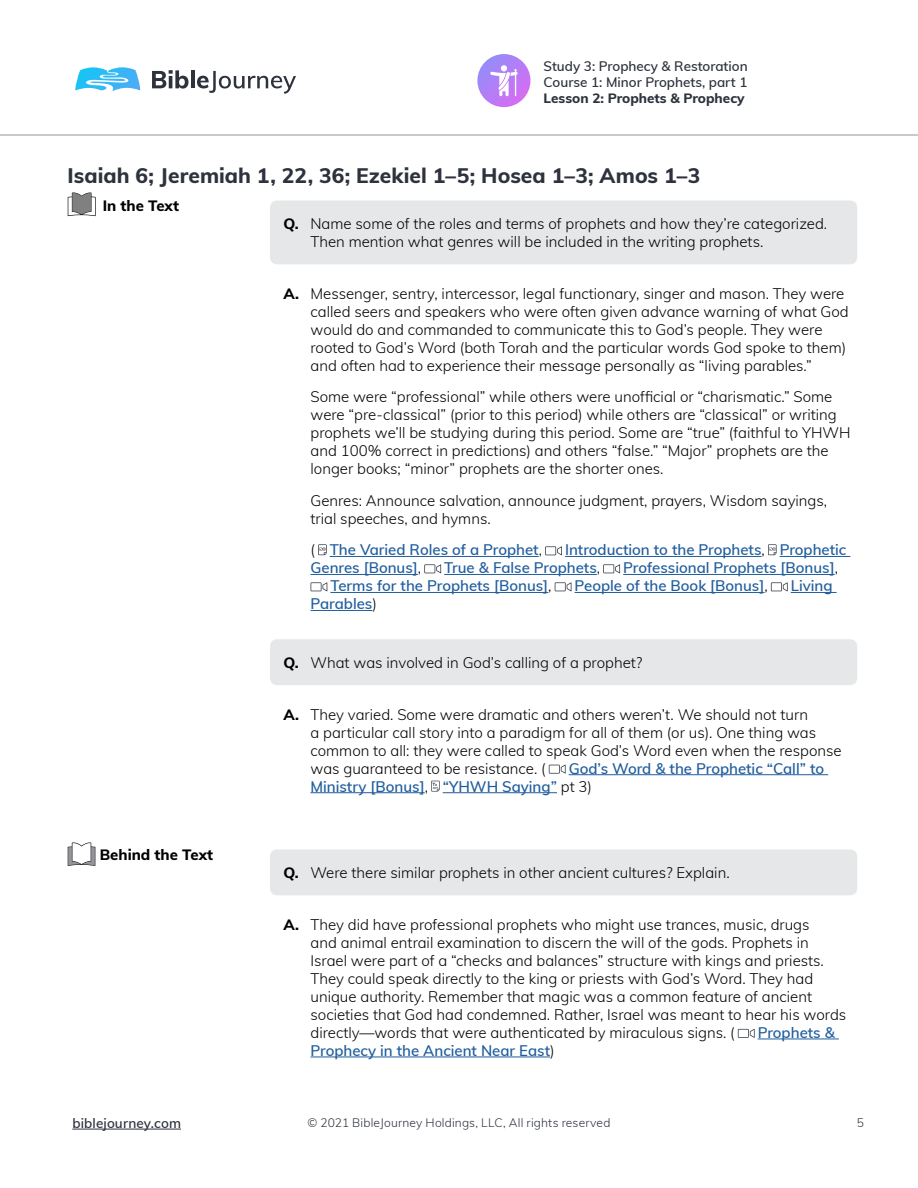
<style>
.page{position:relative;width:918px;height:1188px;background:#fff}
.page>*{position:absolute;margin:0;border:0;box-sizing:border-box;transform-origin:0 0}
.t1{font:800 21px "Muli";color:#2d323c}
.t2{font:300 15px/18px "Muli";color:#000}
.t3{font:600 15px/18px "Muli";color:#215e9e}
.t4{font:800 15px "Muli";color:#000}
.t5{font:600 13.5px/16.2px "Muli";color:#2d323c}
.t6{font:800 13.5px "Muli";color:#2d323c}
.t7{font:300 12px "Muli";letter-spacing:.015em;color:#2d323c}
.s1{font-weight:800}
.s2{font-weight:300;color:#000}
</style>
<div class="page">
<hr style="left:72px;top:1129px;width:109px;height:1px;background:#2d323c">
<svg style="left:0;top:54px;width:918px;height:81px"></svg>
<svg style="left:152px;top:70px;width:37px;height:19px"></svg>
<hr style="left:191px;top:70px;width:4px;height:18px;background:#2d323c">
<svg style="left:197px;top:71px;width:99px;height:23px"></svg>
<svg style="left:75px;top:67px;width:65px;height:24px"></svg>
<div style="left:270px;top:201px;width:587px;height:63px;background:#e6e7e8;border-radius:7px"></div>
<hr style="left:330px;top:556px;width:209px;height:1px;background:#215e9e">
<hr style="left:565px;top:556px;width:197px;height:1px;background:#215e9e">
<hr style="left:780px;top:556px;width:70px;height:1px;background:#215e9e">
<hr style="left:310px;top:574px;width:108px;height:1px;background:#215e9e">
<hr style="left:444px;top:574px;width:153px;height:1px;background:#215e9e">
<hr style="left:623px;top:574px;width:212px;height:1px;background:#215e9e">
<hr style="left:330px;top:592px;width:218px;height:1px;background:#215e9e">
<hr style="left:575px;top:592px;width:189px;height:1px;background:#215e9e">
<hr style="left:791px;top:592px;width:46px;height:1px;background:#215e9e">
<hr style="left:310px;top:610px;width:62px;height:1px;background:#215e9e">
<div style="left:270px;top:639px;width:587px;height:46px;background:#e6e7e8;border-radius:7px"></div>
<hr style="left:569px;top:774px;width:259px;height:1px;background:#215e9e">
<hr style="left:310px;top:792px;width:115px;height:1px;background:#215e9e">
<hr style="left:443px;top:792px;width:114px;height:1px;background:#215e9e">
<div style="left:270px;top:850px;width:587px;height:45px;background:#e6e7e8;border-radius:7px"></div>
<hr style="left:758px;top:1039px;width:81px;height:1px;background:#215e9e">
<hr style="left:310px;top:1057px;width:240px;height:1px;background:#215e9e">
<svg style="left:68px;top:192px;width:28px;height:24px"></svg>
<svg style="left:318px;top:544px;width:9px;height:11px"></svg>
<svg style="left:545px;top:546px;width:17px;height:9px"></svg>
<svg style="left:768px;top:544px;width:9px;height:11px"></svg>
<svg style="left:424px;top:564px;width:17px;height:9px"></svg>
<svg style="left:603px;top:564px;width:17px;height:9px"></svg>
<svg style="left:311px;top:582px;width:16px;height:9px"></svg>
<svg style="left:555px;top:582px;width:17px;height:9px"></svg>
<svg style="left:771px;top:582px;width:17px;height:9px"></svg>
<svg style="left:549px;top:765px;width:17px;height:9px"></svg>
<svg style="left:431px;top:781px;width:9px;height:11px"></svg>
<svg style="left:68px;top:842px;width:27px;height:24px"></svg>
<svg style="left:738px;top:1029px;width:17px;height:9px"></svg>
<p class="t5" style="left:544px;top:57px;width:206px">Study 3: Prophecy &amp; Restoration<br>Course 1: Minor Prophets, part 1</p>
<p class="t6" style="left:544px;top:89px;width:203px">Lesson 2: Prophets &amp; Prophecy</p>
<h1 class="t1" style="left:68px;top:160px;width:634px">Isaiah 6; Jeremiah 1, 22, 36; Ezekiel 1–5; Hosea 1–3; Amos 1–3</h1>
<p class="t4" style="left:103px;top:195px;width:78px">In the Text</p>
<p class="t2" style="left:310px;top:214px;width:518px;text-indent:-27px"><span class="s1">Q.</span> Name some of the roles and terms of prophets and how they’re categorized.<br>Then mention what genres will be included in the writing prophets.</p>
<p class="t2" style="left:310px;top:284px;width:540px;text-indent:-27px"><span class="s1">A.</span> Messenger, sentry, intercessor, legal functionary, singer and mason. They were called seers and speakers who were often given advance warning of what God would do and commanded to communicate this to God’s people. They were rooted to God’s Word (both Torah and the particular words God spoke to them) and often had to experience their message personally as “living parables.”</p>
<p class="t2" style="left:310px;top:387px;width:541px">Some were “professional” while others were unofficial or “charismatic.” Some were “pre-classical” (prior to this period) while others are “classical” or writing prophets we’ll be studying during this period. Some are “true” (faithful to YHWH and 100% correct in predictions) and others “false.” “Major” prophets are the longer books; “minor” prophets are the shorter ones.</p>
<p class="t2" style="left:310px;top:491px;width:518px">Genres: Announce salvation, announce judgment, prayers, Wisdom sayings, trial speeches, and hymns.</p>
<p class="t3" style="left:310px;top:540px;width:233px"><span class="s2">(</span> The Varied Roles of a Prophet<span class="s2">,</span></p>
<p class="t3" style="left:565px;top:540px;width:283px">Introduction to the Prophets<span class="s2">,</span> Prophetic</p>
<p class="t3" style="left:311px;top:558px;width:112px">Genres [Bonus]<span class="s2">,</span></p>
<p class="t3" style="left:444px;top:558px;width:157px">True &amp; False Prophets<span class="s2">,</span></p>
<p class="t3" style="left:623px;top:558px;width:216px">Professional Prophets [Bonus]<span class="s2">,</span></p>
<p class="t3" style="left:330px;top:576px;width:223px">Terms for the Prophets [Bonus]<span class="s2">,</span></p>
<p class="t3" style="left:575px;top:576px;width:195px">People of the Book [Bonus]<span class="s2">,</span></p>
<p class="t3" style="left:791px;top:576px;width:43px">Living</p>
<p class="t3" style="left:310px;top:594px;width:68px">Parables<span class="s2">)</span></p>
<p class="t4" style="left:100px;top:844px;width:115px">Behind the Text</p>
<p class="t2" style="left:283px;top:653px;width:360px"><span class="s1">Q.</span> What was involved in God’s calling of a prophet?</p>
<p class="t2" style="left:310px;top:704px;width:533px;text-indent:-27px"><span class="s1">A.</span> They varied. Some were dramatic and others weren’t. We should not turn<br>a particular call story into a paradigm for all of them (or us). One thing was common to all: they were called to speak God’s Word even when the response was guaranteed to be resistance. (</p>
<p class="t3" style="left:311px;top:758px;width:515px;text-indent:258px">God’s Word &amp; the Prophetic “Call” to<br>Ministry [Bonus]<span class="s2">,</span> “YHWH Saying” <span class="s2">pt 3)</span></p>
<p class="t2" style="left:284px;top:863px;width:448px"><span class="s1">Q.</span> Were there similar prophets in other ancient cultures? Explain.</p>
<p class="t2" style="left:311px;top:915px;width:537px;text-indent:-27px"><span class="s1">A.</span> They did have professional prophets who might use trances, music, drugs<br>and animal entrail examination to discern the will of the gods. Prophets in Israel were part of a “checks and balances” structure with kings and priests.<br>They could speak directly to the king or priests with God’s Word. They had unique authority. Remember that magic was a common feature of ancient societies that God had condemned. Rather, Israel was meant to hear his words directly—words that were authenticated by miraculous signs. (</p>
<p class="t3" style="left:758px;top:1023px;width:79px">Prophets &amp;</p>
<p class="t3" style="left:310px;top:1041px;width:246px">Prophecy in the Ancient Near East<span class="s2">)</span></p>
<p class="t5" style="left:72px;top:1114px;width:110px">biblejourney.com</p>
<p class="t7" style="left:308px;top:1114px;width:304px">© 2021 BibleJourney Holdings, LLC, All rights reserved</p>
<p class="t7" style="left:857px;top:1114px;width:9px">5</p>
</div>
